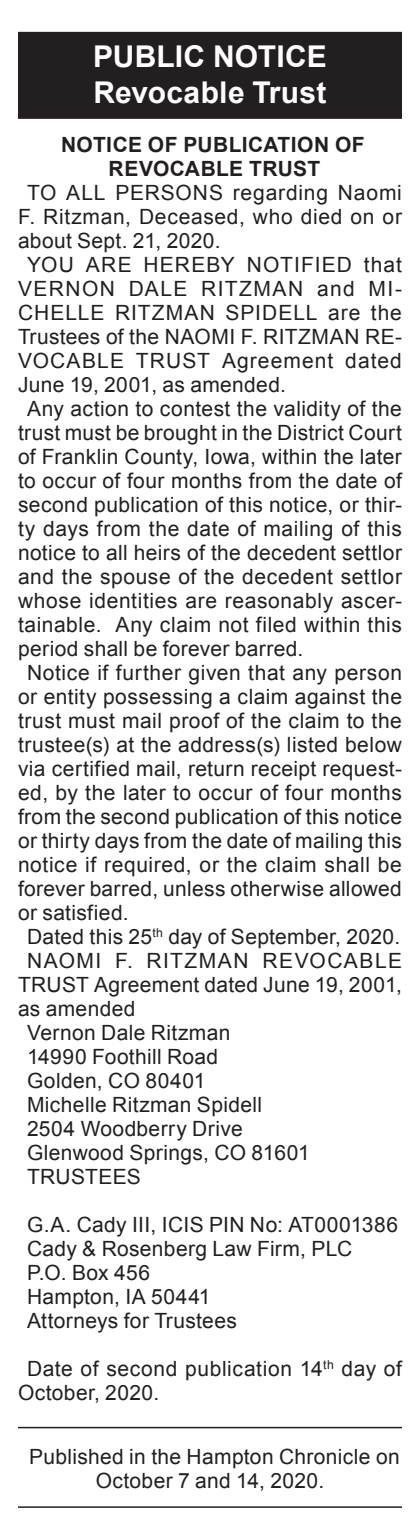
<style>
.page{position:relative;width:420px;height:1534px;background:#fff}
.page>*{position:absolute;margin:0;border:0;box-sizing:border-box;transform-origin:0 0}
.Reversed_Heading_Tit{font:700 30px "Arial";letter-spacing:.01em;color:#fff}
.Reversed_Heading_All{font:700 30px "Arial";letter-spacing:.005em;color:#fff}
._1_Column_Arial{font:21px/24px "Arial";letter-spacing:.02em;color:#231f20;text-align:justify}
._1st_Heading{font:700 21px "Arial";letter-spacing:.02em;color:#231f20}
._2nd_Heading{font:700 21px "Arial";letter-spacing:.015em;color:#231f20}
</style>
<div class="page">
<div style="left:18px;top:32px;width:384px;height:51px;background:#231f20"></div>
<div style="left:18px;top:68px;width:384px;height:51px;background:#231f20"></div>
<hr style="left:18px;top:1426px;width:384px;height:2px;background:#231f20">
<hr style="left:18px;top:1506px;width:384px;height:1px;background:#231f20">
<p class="Reversed_Heading_All" style="left:93px;top:37px;width:235px">PUBLIC NOTICE</p>
<p class="Reversed_Heading_Tit" style="left:94px;top:73px;width:234px">Revocable Trust</p>
<p class="_1st_Heading" style="left:61px;top:130px;width:305px">NOTICE OF PUBLICATION OF</p>
<p class="_2nd_Heading" style="left:109px;top:154px;width:213px">REVOCABLE TRUST</p>
<p class="_1_Column_Arial" style="left:18px;top:180px;width:386px;text-indent:9px">TO ALL PERSONS regarding Naomi F. Ritzman, Deceased, who died on or about Sept. 21, 2020.</p>
<p class="_1_Column_Arial" style="left:18px;top:252px;width:386px;text-indent:9px">YOU ARE HEREBY NOTIFIED that VERNON DALE RITZMAN and MI-CHELLE RITZMAN SPIDELL are the Trustees of the NAOMI F. RITZMAN RE-VOCABLE TRUST Agreement dated June 19, 2001, as amended.</p>
<p class="_1_Column_Arial" style="left:18px;top:396px;width:386px;text-indent:9px">Any action to contest the validity of the trust must be brought in the District Court of Franklin County, Iowa, within the later to occur of four months from the date of second publication of this notice, or thir&shy;ty days from the date of mailing of this notice to all heirs of the decedent settlor and the spouse of the decedent settlor whose identities are reasonably ascer&shy;tainable. Any claim not filed within this period shall be forever barred.</p>
<p class="_1_Column_Arial" style="left:18px;top:660px;width:386px;text-indent:9px">Notice if further given that any person or entity possessing a claim against the trust must mail proof of the claim to the trustee(s) at the address(s) listed below via certified mail, return receipt request&shy;ed, by the later to occur of four months from the second publication of this notice or thirty days from the date of mailing this notice if required, or the claim shall be forever barred, unless otherwise allowed or satisfied.</p>
<p class="_1_Column_Arial" style="left:27px;top:924px;width:375px">Dated this 25<sup>th</sup> day of September, 2020.</p>
<p class="_1_Column_Arial" style="left:18px;top:948px;width:386px;text-indent:9px">NAOMI F. RITZMAN REVOCABLE TRUST Agreement dated June 19, 2001, as amended</p>
<p class="_1_Column_Arial" style="left:27px;top:1020px;width:205px">Vernon Dale Ritzman</p>
<p class="_1_Column_Arial" style="left:27px;top:1044px;width:193px">14990 Foothill Road</p>
<p class="_1_Column_Arial" style="left:27px;top:1068px;width:180px">Golden, CO 80401</p>
<p class="_1_Column_Arial" style="left:27px;top:1092px;width:237px">Michelle Ritzman Spidell</p>
<p class="_1_Column_Arial" style="left:27px;top:1116px;width:217px">2504 Woodberry Drive</p>
<p class="_1_Column_Arial" style="left:27px;top:1140px;width:284px">Glenwood Springs, CO 81601</p>
<p class="_1_Column_Arial" style="left:27px;top:1164px;width:115px">TRUSTEES</p>
<p class="_1_Column_Arial" style="left:27px;top:1212px;width:373px">G.A. Cady III, ICIS PIN No: AT0001386</p>
<p class="_1_Column_Arial" style="left:27px;top:1236px;width:327px">Cady &amp; Rosenberg Law Firm, PLC</p>
<p class="_1_Column_Arial" style="left:27px;top:1260px;width:125px">P.O. Box 456</p>
<p class="_1_Column_Arial" style="left:27px;top:1284px;width:185px">Hampton, IA 50441</p>
<p class="_1_Column_Arial" style="left:27px;top:1308px;width:211px">Attorneys for Trustees</p>
<p class="_1_Column_Arial" style="left:18px;top:1356px;width:386px;text-indent:9px">Date of second publication 14<sup>th</sup> day of<br>October, 2020.</p>
<p class="_1_Column_Arial" style="left:29px;top:1445px;width:372px;text-align:center">Published in the Hampton Chronicle on<br>October 7 and 14, 2020.</p>
</div>
